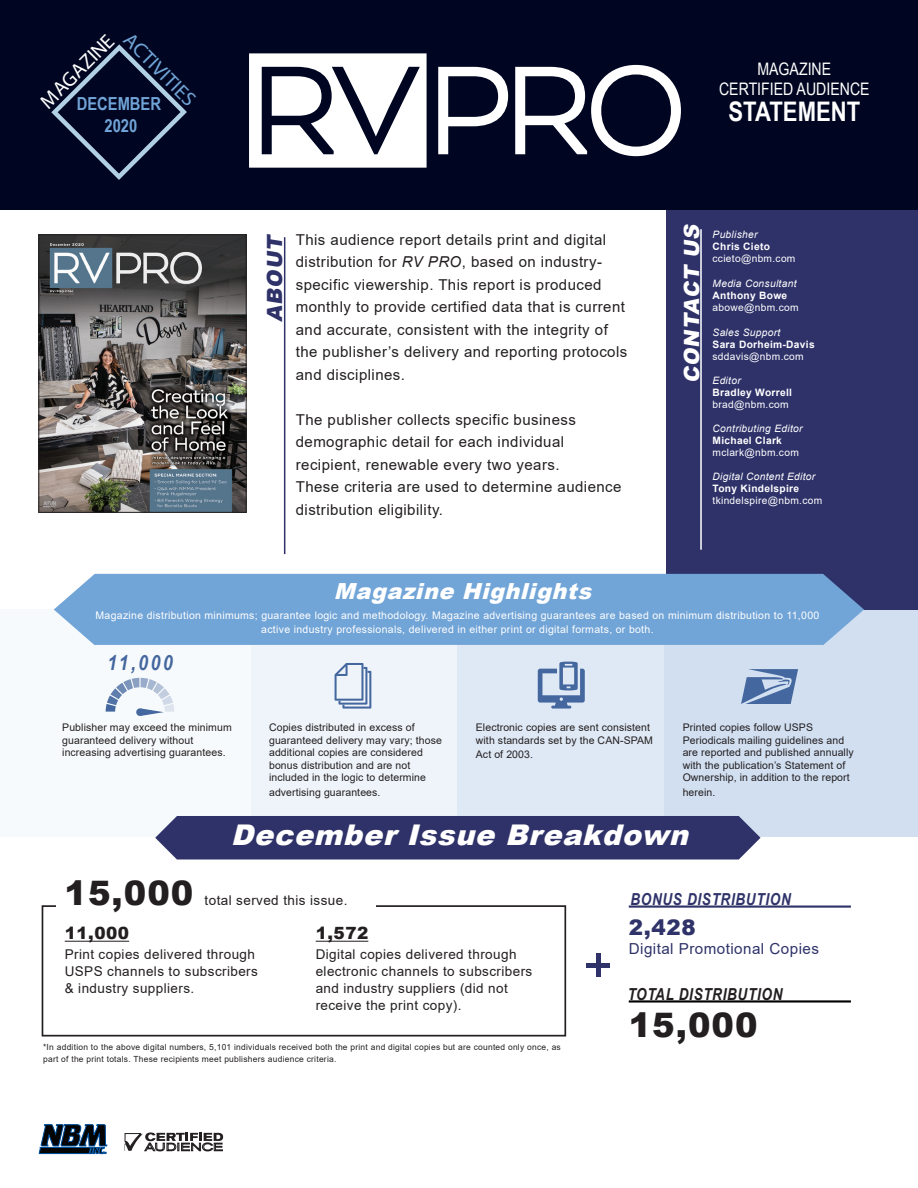
<style>
.page{position:relative;width:918px;height:1188px;background:#fff}
.page>*{position:absolute;margin:0;border:0;box-sizing:border-box;transform-origin:0 0}
.Heading{font:900 33.75px "Arial";letter-spacing:.03em;color:#231f20}
.Heading__main{font:italic 900 28.5px "Arial";color:#fff}
.t1{font:700 27px "Arial Narrow";color:#fff}
.Heading-2{font:italic 900 22.2px "Arial";color:#fff}
.Heading_2{font:900 21.45px "Arial";color:#2f3369}
.Heading-3{font:italic 900 21px "Arial";color:#fff}
.Month{font:italic 700 21px "Arial Narrow";color:#43679e}
.Heading-4{font:italic 900 21px "Arial";color:#2f3269}
.t2{font:20.4px "Myriad Pro";color:#fff}
.t3{font:20.25px "Myriad Pro";color:#71a4d7}
.t4{font:700 18px "Arial Narrow";color:#71a4d7}
.t5{font:17.25px "Arial Narrow";color:#fff}
.Heading_2-2{font:900 16.8px "Arial";letter-spacing:.03em;color:#231f20}
.Month-2{font:italic 700 16.5px "Arial Narrow";letter-spacing:.04em;color:#2f3369}
.Month-3{font:italic 700 16.5px "Arial Narrow";letter-spacing:.04em;color:#231f20}
.Small_Copy{font:15.15px "Arial";letter-spacing:.03em;color:#2f3369}
.Copy{font:15px/22.5px "Arial";letter-spacing:.03em;color:#231f20}
.Small_Copy-2{font:13.5px/16.8px "Arial";letter-spacing:.03em;color:#231f20}
.Heading-5{font:13.5px "Arial";letter-spacing:.03em;color:#231f20}
.Copy-2{font:10.5px/12.6px "Arial";letter-spacing:.01em;color:#231f20}
.Copy-3{font:10.5px/14.1px "Arial";letter-spacing:.03em;color:#fff;text-align:center}
.Copy-4{font:10.2px "Arial";letter-spacing:.03em;color:#fff}
.Heading_2-3{font:italic 10.2px "Arial";letter-spacing:.03em;color:#fff}
.Name{font:700 10.2px "Arial";letter-spacing:.03em;color:#fff}
.Heading_2-4{font:700 10.2px "Arial";letter-spacing:.03em;color:#fff}
.Small_Copy-3{font:8.4px/11.9px "Arial";letter-spacing:.03em;color:#231f20}
.s1{font-style:italic}
</style>
<div class="page">
<div style="left:0;top:610px;width:256px;height:394px;background:#f7fafc"></div>
<div style="left:251px;top:623px;width:216px;height:382px;background:#eef4fa"></div>
<div style="left:458px;top:598px;width:207px;height:407px;background:#dfe9f5"></div>
<div style="left:665px;top:598px;width:253px;height:407px;background:#d1dff1"></div>
<svg style="left:335px;top:663px;width:36px;height:46px"></svg>
<svg style="left:538px;top:661px;width:47px;height:48px"></svg>
<svg style="left:106px;top:678px;width:68px;height:38px"></svg>
<svg style="left:741px;top:669px;width:57px;height:35px"></svg>
<div style="left:0;top:838px;width:918px;height:350px;background:#fff"></div>
<img style="left:40px;top:236px;width:205px;height:275px">
<div style="left:38px;top:234px;width:209px;height:279px;border:1px solid #231f20"></div>
<div style="left:666px;top:194px;width:252px;height:416px;background:#2f3269"></div>
<div style="left:0;top:0;width:918px;height:209px;background:#000621"></div>
<div style="left:54px;top:574px;width:810px;height:71px;background:#71a4d7"></div>
<hr style="left:284px;top:237px;width:1px;height:317px;background:#2f3269">
<hr style="left:700px;top:229px;width:2px;height:321px;background:#fff">
<div style="left:155px;top:816px;width:606px;height:44px;background:#2f3269"></div>
<div style="left:42px;top:905px;width:524px;height:132px;border:2px solid #231f20"></div>
<hr style="left:65px;top:941px;width:64px;height:1px;background:#231f20">
<hr style="left:316px;top:941px;width:52px;height:1px;background:#231f20">
<div style="left:56px;top:881px;width:320px;height:37px;background:#fff"></div>
<div style="left:586px;top:963px;width:24px;height:5px;background:#2f3369"></div>
<div style="left:596px;top:953px;width:5px;height:24px;background:#2f3369"></div>
<svg style="left:124px;top:1133px;width:99px;height:18px"></svg>
<svg style="left:39px;top:1124px;width:68px;height:31px;background:#354b5e"></svg>
<svg style="left:249px;top:53px;width:178px;height:115px"></svg>
<svg style="left:438px;top:67px;width:70px;height:87px"></svg>
<svg style="left:515px;top:65px;width:166px;height:91px"></svg>
<svg style="left:51px;top:44px;width:136px;height:136px"></svg>
<hr style="left:629px;top:906px;width:222px;height:2px;background:#2f3369">
<hr style="left:629px;top:1000px;width:222px;height:3px;background:#000">
<h3 class="t2" style="left:35px;top:96px;width:96px;rotate:-45deg">MAGAZINE</h3>
<h3 class="t3" style="left:136px;top:28px;width:94px;rotate:45deg">ACTIVITIES</h3>
<p class="t4" style="left:77px;top:90px;width:86px">DECEMBER</p>
<p class="t4" style="left:105px;top:112px;width:34px">2020</p>
<p class="t5" style="left:757px;top:56px;width:75px">MAGAZINE</p>
<p class="t5" style="left:719px;top:76px;width:152px">CERTIFIED AUDIENCE</p>
<p class="t1" style="left:728px;top:91px;width:133px">STATEMENT</p>
<p class="Heading-4" style="left:259px;top:322px;width:91px;rotate:-90deg">ABOUT</p>
<p class="Heading-3" style="left:676px;top:383px;width:164px;rotate:-90deg">CONTACT US</p>
<p class="Copy" style="left:296px;top:228px;width:333px">This audience report details print and digital distribution for <span class="s1">RV PRO</span>, based on industry&shy;specific viewership. This report is produced monthly to provide certified data that is current and accurate, consistent with the integrity of the publisher’s delivery and reporting protocols and disciplines.</p>
<p class="Copy" style="left:296px;top:408px;width:282px">The publisher collects specific business demographic detail for each individual recipient, renewable every two years.</p>
<p class="Copy" style="left:296px;top:476px;width:327px">These criteria are used to determine audience distribution eligibility.</p>
<p class="Heading_2-3" style="left:713px;top:228px;width:46px">Publisher</p>
<p class="Name" style="left:713px;top:239px;width:59px">Chris Cieto</p>
<p class="Copy-4" style="left:713px;top:251px;width:84px">ccieto@nbm.com</p>
<p class="Heading_2-3" style="left:713px;top:277px;width:85px">Media Consultant</p>
<p class="Heading_2-4" style="left:713px;top:289px;width:76px">Anthony Bowe</p>
<p class="Copy-4" style="left:713px;top:301px;width:88px">abowe@nbm.com</p>
<p class="Heading_2-3" style="left:713px;top:325px;width:69px">Sales Support</p>
<p class="Name" style="left:713px;top:337px;width:104px">Sara Dorheim-Davis</p>
<p class="Copy-4" style="left:713px;top:349px;width:93px">sddavis@nbm.com</p>
<p class="Heading_2-3" style="left:713px;top:374px;width:30px">Editor</p>
<p class="Name" style="left:713px;top:385px;width:81px">Bradley Worrell</p>
<p class="Copy-4" style="left:713px;top:397px;width:78px">brad@nbm.com</p>
<p class="Heading_2-3" style="left:713px;top:422px;width:91px">Contributing Editor</p>
<p class="Name" style="left:713px;top:433px;width:71px">Michael Clark</p>
<p class="Copy-4" style="left:713px;top:445px;width:88px">mclark@nbm.com</p>
<p class="Heading_2-3" style="left:713px;top:470px;width:104px">Digital Content Editor</p>
<p class="Name" style="left:713px;top:481px;width:88px">Tony Kindelspire</p>
<p class="Copy-4" style="left:713px;top:494px;width:111px">tkindelspire@nbm.com</p>
<p class="Heading-2" style="left:334px;top:575px;width:266px">Magazine Highlights</p>
<p class="Copy-3" style="left:95px;top:608px;width:725px">Magazine distribution minimums; guarantee logic and methodology. Magazine advertising guarantees are based on minimum distribution to 11,000 active industry professionals, delivered in either print or digital formats, or both.</p>
<p class="Month" style="left:108px;top:647px;width:67px">11,000</p>
<p class="Copy-2" style="left:62px;top:721px;width:171px">Publisher may exceed the minimum guaranteed delivery without increasing advertising guarantees.</p>
<p class="Copy-2" style="left:269px;top:721px;width:174px">Copies distributed in excess of guaranteed delivery may vary; those additional copies are considered bonus distribution and are not included in the logic to determine</p>
<p class="Copy-2" style="left:269px;top:786px;width:113px">advertising guarantees.</p>
<p class="Copy-2" style="left:476px;top:721px;width:179px">Electronic copies are sent consistent with standards set by the CAN-SPAM</p>
<p class="Copy-2" style="left:476px;top:748px;width:59px">Act of 2003.</p>
<p class="Copy-2" style="left:683px;top:721px;width:132px">Printed copies follow USPS</p>
<p class="Copy-2" style="left:683px;top:733px;width:173px">Periodicals mailing guidelines and are reported and published annually with the publication’s Statement of Ownership, in addition to the report</p>
<p class="Copy-2" style="left:683px;top:786px;width:34px">herein.</p>
<p class="Heading__main" style="left:231px;top:814px;width:468px">DecemberIssue Breakdown</p>
<p class="Heading" style="left:65px;top:869px;width:130px">15,000</p>
<p class="Heading-5" style="left:205px;top:891px;width:144px">total served this issue.</p>
<p class="Month-2" style="left:630px;top:887px;width:162px">BONUS DISTRIBUTION</p>
<p class="Heading_2-2" style="left:316px;top:921px;width:54px">1,572</p>
<p class="Small_Copy-2" style="left:316px;top:946px;width:218px">Digital copies delivered through electronic channels to subscribers and industry suppliers (did not receive the print copy).</p>
<p class="Small_Copy-3" style="left:43px;top:1041px;width:519px">*In addition to the above digital numbers, 5,101 individuals received both the print and digital copies but are counted only once, as part of the print totals. These recipients meet publishers audience criteria.</p>
<p class="Heading_2-2" style="left:65px;top:921px;width:66px">11,000</p>
<p class="Small_Copy-2" style="left:65px;top:946px;width:192px">Print copies delivered through</p>
<p class="Small_Copy-2" style="left:65px;top:963px;width:195px">USPS channels to subscribers</p>
<p class="Small_Copy-2" style="left:65px;top:980px;width:131px">&amp; industry suppliers.</p>
<p class="Heading_2" style="left:629px;top:912px;width:68px">2,428</p>
<p class="Small_Copy" style="left:629px;top:939px;width:192px">Digital Promotional Copies</p>
<p class="Month-3" style="left:628px;top:981px;width:156px">TOTAL DISTRIBUTION</p>
<p class="Heading" style="left:629px;top:1000px;width:130px">15,000</p>
</div>
